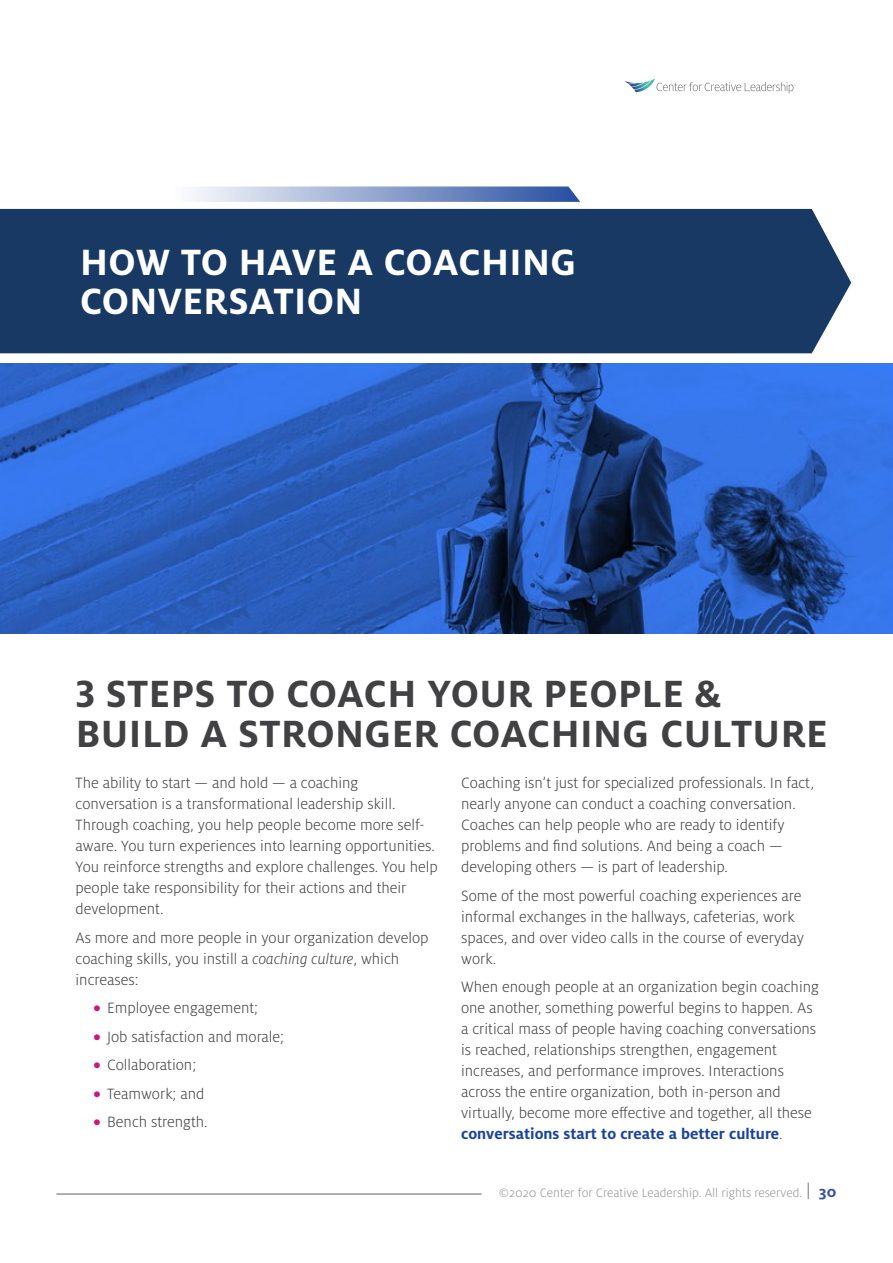
<style>
.page{position:relative;width:893px;height:1263px;background:#fff}
.page>*{position:absolute;margin:0;border:0;box-sizing:border-box;transform-origin:0 0}
.t1{font:700 42px/40.5px "Milo Pro";letter-spacing:.01em;color:#414042}
.t2{font:700 40.5px/39px "Milo Pro";letter-spacing:.01em;color:#fff}
.t3{font:300 16.5px/21px "Milo Pro";color:#414042}
.t4{font:300 13.5px "Milo Pro";color:#939598}
.s1{font-style:italic}
.s2{font-weight:700;color:#ca187c}
.s3{font-weight:700;color:#1b449c}
.s4{font-size:16.5px;color:#414042}
.s5{font-weight:700;font-size:16.5px;color:#3551a3}
</style>
<div class="page">
<hr style="left:56px;top:1193px;width:426px;height:2px;background:#939598">
<svg style="left:624px;top:79px;width:172px;height:15px"></svg>
<div style="left:0;top:209px;width:851px;height:144px;background:#173963"></div>
<svg style="left:192px;top:186px;width:388px;height:16px;background:#95a8d0"></svg>
<img style="left:0;top:364px;width:893px;height:270px">
<h2 class="t2" style="left:80px;top:243px;width:498px">HOW TO HAVE A COACHING<br>CONVERSATION</h2>
<h1 class="t1" style="left:76px;top:673px;width:754px">3 STEPS TO COACH YOUR PEOPLE &amp;<br>BUILD A STRONGER COACHING CULTURE</h1>
<p class="t3" style="left:76px;top:772px;width:364px">The ability to start — and hold — a coaching conversation is a transformational leadership skill.<br>Through coaching, you help people become more self&shy;aware. You turn experiences into learning opportunities.<br>You reinforce strengths and explore challenges. You help people take responsibility for their actions and their development.</p>
<p class="t3" style="left:76px;top:927px;width:354px">As more and more people in your organization develop coaching skills, you instill a <span class="s1">coaching culture</span>, which increases:</p>
<p class="t3" style="left:94px;top:997px;width:166px"><span class="s2">•</span> Employee engagement;</p>
<p class="t3" style="left:94px;top:1026px;width:192px"><span class="s2">•</span> Job satisfaction and morale;</p>
<p class="t3" style="left:94px;top:1054px;width:104px"><span class="s2">•</span> Collaboration;</p>
<p class="t3" style="left:94px;top:1083px;width:112px"><span class="s2">•</span> Teamwork; and</p>
<p class="t3" style="left:94px;top:1111px;width:116px"><span class="s2">•</span> Bench strength.</p>
<p class="t3" style="left:461px;top:772px;width:354px">Coaching isn’t just for specialized professionals. In fact, nearly anyone can conduct a coaching conversation.<br>Coaches can help people who are ready to identify problems and find solutions. And being a coach — developing others — is part of leadership.</p>
<p class="t3" style="left:461px;top:885px;width:344px">Some of the most powerful coaching experiences are informal exchanges in the hallways, cafeterias, work spaces, and over video calls in the course of everyday work.</p>
<p class="t3" style="left:461px;top:976px;width:359px">When enough people at an organization begin coaching one another, something powerful begins to happen. As a critical mass of people having coaching conversations is reached, relationships strengthen, engagement increases, and performance improves. Interactions across the entire organization, both in-person and virtually, become more effective and together, all these <span class="s3">conversations start to create a better culture</span>.</p>
<p class="t4" style="left:499px;top:1185px;width:339px">©2020 Center for Creative Leadership. All rights reserved. <span class="s4">|</span> <span class="s5">30</span></p>
</div>
